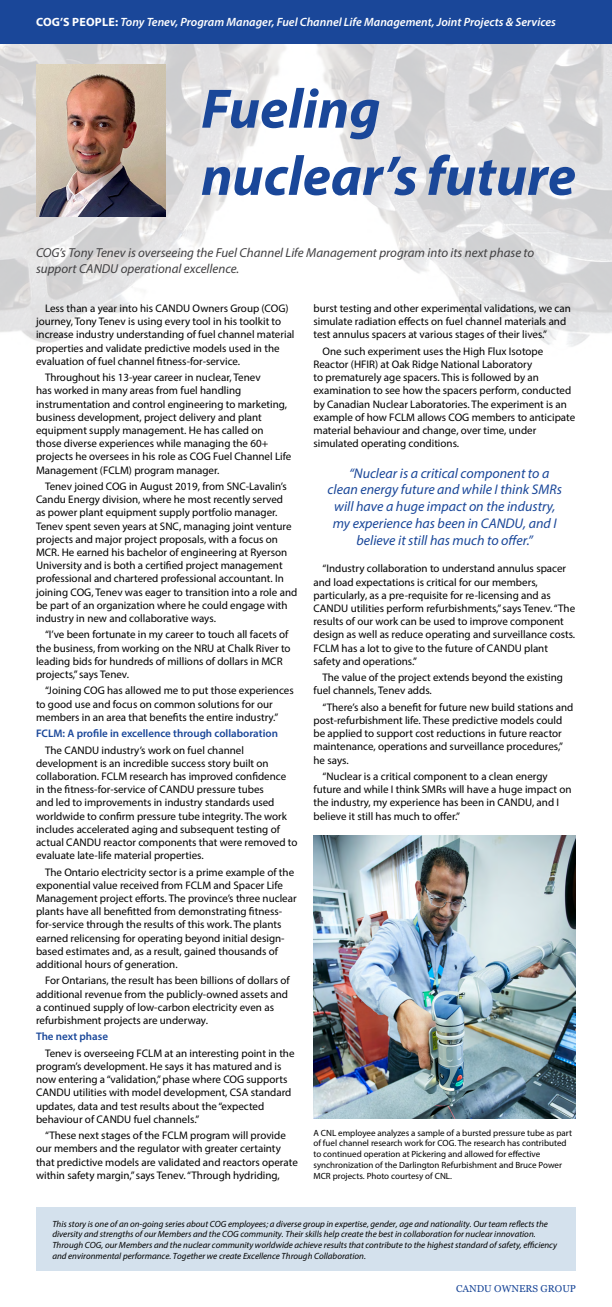
<style>
.page{position:relative;width:612px;height:1307px;background:#fff}
.page>*{position:absolute;margin:0;border:0;box-sizing:border-box;transform-origin:0 0}
.t1{font:italic 700 56px/67.2px "Myriad Pro";color:#1a4799}
.t2{font:italic 14px "Myriad Pro";color:#1a4799}
.t3{font:italic 13px/15.6px "Myriad Pro";color:#414042}
.t4{font:italic 600 12px "Myriad Pro";color:#fff}
.t5{font:11px/13.2px "Myriad Pro";color:#000}
.t6{font:600 11px "Myriad Pro";color:#1a4799}
.t7{font:10px "Georgia";color:#1a4798}
.t8{font:italic 9px/10.8px "Myriad Pro";color:#000}
.t9{font:9px/10.8px "Myriad Pro";color:#000}
.s1{font-weight:700;font-style:normal}
</style>
<div class="page">
<img style="left:0;top:43px;width:612px;height:304px">
<div style="left:0;top:0;width:612px;height:43px;background:#1a4799"></div>
<img style="left:36px;top:65px;width:129px;height:151px">
<img style="left:314px;top:835px;width:262px;height:283px">
<div style="left:36px;top:1208px;width:540px;height:63px;background:#d4e1ed"></div>
<p class="t4" style="left:36px;top:15px;width:521px"><span class="s1">COG’S PEOPLE:</span> Tony Tenev, Program Manager, Fuel Channel Life Management, Joint Projects &amp; Services</p>
<h1 class="t1" style="left:201px;top:73px;width:376px">Fueling nuclear’s future</h1>
<p class="t3" style="left:36px;top:245px;width:500px">COG’s Tony Tenev is overseeing the Fuel Channel Life Management program into its next phase to support CANDU operational excellence.</p>
<p class="t5" style="left:36px;top:301px;width:260px;text-indent:9px">Less than a year into his CANDU Owners Group (COG) journey, Tony Tenev is using every tool in his toolkit to increase industry understanding of fuel channel material properties and validate predictive models used in the evaluation of fuel channel fitness-for-service.</p>
<p class="t5" style="left:36px;top:371px;width:257px;text-indent:9px">Throughout his 13-year career in nuclear, Tenev<br>has worked in many areas from fuel handling instrumentation and control engineering to marketing, business development, project delivery and plant equipment supply management. He has called on those diverse experiences while managing the 60+ projects he oversees in his role as COG Fuel Channel Life Management (FCLM) program manager.</p>
<p class="t5" style="left:36px;top:479px;width:263px;text-indent:9px">Tenev joined COG in August 2019, from SNC-Lavalin’s Candu Energy division, where he most recently served<br>as power plant equipment supply portfolio manager.<br>Tenev spent seven years at SNC, managing joint venture projects and major project proposals, with a focus on MCR. He earned his bachelor of engineering at Ryerson University and is both a certified project management professional and chartered professional accountant. In joining COG, Tenev was eager to transition into a role and be part of an organization where he could engage with industry in new and collaborative ways.</p>
<p class="t5" style="left:36px;top:628px;width:256px;text-indent:9px">“I’ve been fortunate in my career to touch all facets of the business, from working on the NRU at Chalk River to leading bids for hundreds of millions of dollars in MCR projects,” says Tenev.</p>
<p class="t5" style="left:36px;top:684px;width:259px;text-indent:9px">“Joining COG has allowed me to put those experiences to good use and focus on common solutions for our members in an area that benefits the entire industry.”</p>
<p class="t6" style="left:36px;top:726px;width:243px">FCLM: A profile in excellence through collaboration</p>
<p class="t5" style="left:36px;top:743px;width:263px;text-indent:9px">The CANDU industry’s work on fuel channel development is an incredible success story built on collaboration. FCLM research has improved confidence in the fitness-for-service of CANDU pressure tubes<br>and led to improvements in industry standards used worldwide to confirm pressure tube integrity. The work includes accelerated aging and subsequent testing of actual CANDU reactor components that were removed to evaluate late-life material properties.</p>
<p class="t5" style="left:36px;top:865px;width:262px;text-indent:9px">The Ontario electricity sector is a prime example of the exponential value received from FCLM and Spacer Life Management project efforts. The province’s three nuclear plants have all benefitted from demonstrating fitness&shy;for-service through the results of this work. The plants earned relicensing for operating beyond initial design&shy;based estimates and, as a result, gained thousands of additional hours of generation.</p>
<p class="t5" style="left:36px;top:974px;width:255px;text-indent:9px">For Ontarians, the result has been billions of dollars of additional revenue from the publicly-owned assets and a continued supply of low-carbon electricity even as refurbishment projects are underway.</p>
<p class="t6" style="left:36px;top:1030px;width:74px">The next phase</p>
<p class="t5" style="left:36px;top:1046px;width:260px;text-indent:9px">Tenev is overseeing FCLM at an interesting point in the program’s development. He says it has matured and is now entering a “validation,” phase where COG supports CANDU utilities with model development, CSA standard updates, data and test results about the “expected behaviour of CANDU fuel channels.”</p>
<p class="t5" style="left:36px;top:1129px;width:263px;text-indent:9px">“These next stages of the FCLM program will provide our members and the regulator with greater certainty that predictive models are validated and reactors operate within safety margin,” says Tenev. “Through hydriding,</p>
<p class="t5" style="left:314px;top:301px;width:259px">burst testing and other experimental validations, we can simulate radiation effects on fuel channel materials and test annulus spacers at various stages of their lives.”</p>
<p class="t5" style="left:314px;top:344px;width:263px;text-indent:9px">One such experiment uses the High Flux Isotope Reactor (HFIR) at Oak Ridge National Laboratory<br>to prematurely age spacers. This is followed by an examination to see how the spacers perform, conducted by Canadian Nuclear Laboratories. The experiment is an example of how FCLM allows COG members to anticipate material behaviour and change, over time, under simulated operating conditions.</p>
<p class="t2" style="left:349px;top:464px;width:202px">“Nuclear is a critical component to a</p>
<p class="t2" style="left:328px;top:481px;width:236px">clean energy future and while I think SMRs</p>
<p class="t2" style="left:334px;top:498px;width:223px">will have a huge impact on the industry,</p>
<p class="t2" style="left:333px;top:515px;width:226px">my experience has been in CANDU, and I</p>
<p class="t2" style="left:356px;top:531px;width:178px">believe it still has much to offer.”</p>
<p class="t5" style="left:314px;top:562px;width:263px;text-indent:9px">“Industry collaboration to understand annulus spacer and load expectations is critical for our members, particularly, as a pre-requisite for re-licensing and as CANDU utilities perform refurbishments,” says Tenev. “The results of our work can be used to improve component design as well as reduce operating and surveillance costs.<br>FCLM has a lot to give to the future of CANDU plant safety and operations.”</p>
<p class="t5" style="left:314px;top:671px;width:251px;text-indent:9px">The value of the project extends beyond the existing fuel channels, Tenev adds.</p>
<p class="t5" style="left:314px;top:700px;width:261px;text-indent:9px">“There’s also a benefit for future new build stations and post-refurbishment life. These predictive models could be applied to support cost reductions in future reactor maintenance, operations and surveillance procedures,” he says.</p>
<p class="t5" style="left:314px;top:769px;width:260px;text-indent:9px">“Nuclear is a critical component to a clean energy future and while I think SMRs will have a huge impact on the industry, my experience has been in CANDU, and I believe it still has much to offer.”</p>
<p class="t9" style="left:314px;top:1127px;width:260px">A CNL employee analyzes a sample of a bursted pressure tube as part of fuel channel research work for COG. The research has contributed to continued operation at Pickering and allowed for effective synchronization of the Darlington Refurbishment and Bruce Power MCR projects. Photo courtesy of CNL.</p>
<p class="t8" style="left:52px;top:1218px;width:506px">This story is one of an on-going series about COG employees; a diverse group in expertise, gender, age and nationality. Our team reflects the diversity and strengths of our Members and the COG community. Their skills help create the best in collaboration for nuclear innovation.<br>Through COG, our Members and the nuclear community worldwide achieve results that contribute to the highest standard of safety, efficiency and environmental performance. Together we create Excellence Through Collaboration.</p>
<p class="t7" style="left:456px;top:1281px;width:121px">CANDU OWNERS GROUP</p>
</div>
